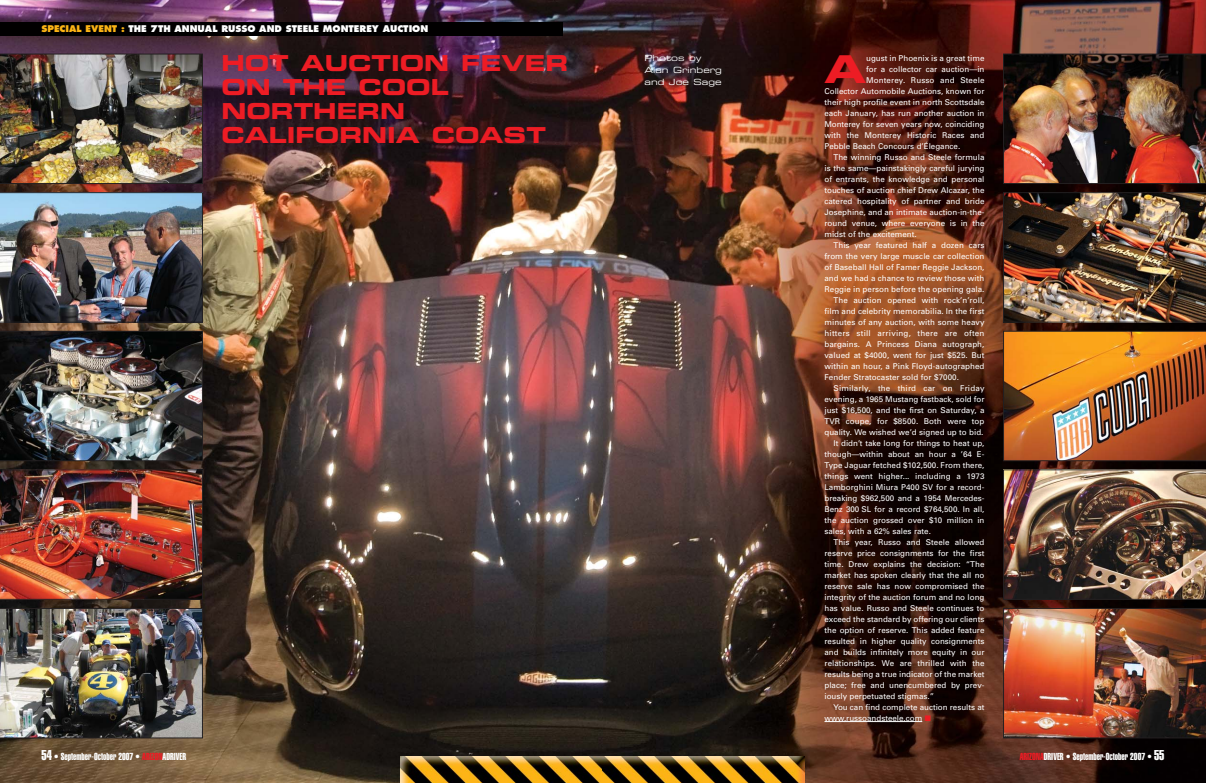
<style>
.page{position:relative;width:1206px;height:783px;background:#fff}
.page>*{position:absolute;margin:0;border:0;box-sizing:border-box;transform-origin:0 0}
.t1{font:38.3px "Eurostile Bold Extended Two";color:#ed1c24}
.t2{font:22px/24px "Eurostile Bold Extended Two";color:#ed1c24}
.t3{font:10px "Helvetica Extra Compressed";color:#fff}
.t4{font:800 9px "Futura";color:#fff}
.t5{font:8.5px/12px "Eurostile Extended Two";color:#fff}
.t6{font:8px "Univers";color:#fff}
.t7{font:8px "Univers";letter-spacing:.03em;color:#fff}
.t8{font:8px "Univers";letter-spacing:.02em;color:#fff}
.s1{color:#fcb415}
.s2{color:#ed1c24}
.s3{font-size:14px}
</style>
<div class="page">
<img style="left:0;top:0;width:603px;height:783px">
<img style="left:603px;top:0;width:603px;height:783px">
<div style="left:0;top:22px;width:562px;height:14px;background:#010000"></div>
<img style="left:0;top:54px;width:202px;height:130px">
<img style="left:0;top:193px;width:202px;height:129px">
<img style="left:0;top:331px;width:202px;height:130px">
<img style="left:0;top:470px;width:202px;height:129px">
<img style="left:0;top:608px;width:202px;height:130px">
<svg style="left:824px;top:721px;width:20px;height:1px"></svg>
<hr style="left:844px;top:721px;width:78px;height:1px;background:#fff">
<img style="left:1003px;top:54px;width:203px;height:130px">
<img style="left:1003px;top:193px;width:203px;height:129px">
<img style="left:1003px;top:331px;width:203px;height:130px">
<img style="left:1003px;top:470px;width:203px;height:129px">
<img style="left:1003px;top:608px;width:203px;height:130px">
<img style="left:400px;top:756px;width:405px;height:27px">
<p class="t4" style="left:42px;top:25px;width:388px"><span class="s1">SPECIAL EVENT :</span> THE 7TH ANNUAL RUSSO AND STEELE MONTEREY AUCTION</p>
<h2 class="t2" style="left:222px;top:53px;width:348px">HOT AUCTION FEVER<br>ON THE COOL<br>NORTHERN<br>CALIFORNIA COAST</h2>
<p class="t5" style="left:644px;top:53px;width:79px">Photos by<br>Alan Grinberg and Joe Sage</p>
<h1 class="t1" style="left:824px;top:55px;width:43px">A</h1>
<p class="t6" style="left:866px;top:55px;width:120px">ugust in Phoenix is a great time</p>
<p class="t6" style="left:866px;top:66px;width:120px">for a collector car auction—in</p>
<p class="t6" style="left:866px;top:77px;width:120px">Monterey. Russo and Steele</p>
<p class="t6" style="left:825px;top:88px;width:162px">Collector Automobile Auctions, known for</p>
<p class="t6" style="left:825px;top:99px;width:162px">their high profile event in north Scottsdale</p>
<p class="t6" style="left:825px;top:110px;width:161px">each January, has run another auction in</p>
<p class="t6" style="left:825px;top:121px;width:162px">Monterey for seven years now, coinciding</p>
<p class="t6" style="left:825px;top:132px;width:162px">with the Monterey Historic Races and</p>
<p class="t6" style="left:825px;top:143px;width:137px">Pebble Beach Concours d’Élegance.</p>
<p class="t6" style="left:834px;top:154px;width:153px">The winning Russo and Steele formula</p>
<p class="t6" style="left:825px;top:165px;width:162px">is the same—painstakingly careful jurying</p>
<p class="t6" style="left:825px;top:176px;width:162px">of entrants, the knowledge and personal</p>
<p class="t6" style="left:825px;top:187px;width:162px">touches of auction chief Drew Alcazar, the</p>
<p class="t6" style="left:825px;top:198px;width:162px">catered hospitality of partner and bride</p>
<p class="t6" style="left:825px;top:209px;width:161px">Josephine, and an intimate auction-in-the-</p>
<p class="t6" style="left:825px;top:220px;width:162px">round venue, where everyone is in the</p>
<p class="t6" style="left:825px;top:231px;width:94px">midst of the excitement.</p>
<p class="t6" style="left:834px;top:242px;width:152px">This year featured half a dozen cars</p>
<p class="t6" style="left:825px;top:253px;width:161px">from the very large muscle car collection</p>
<p class="t6" style="left:825px;top:264px;width:161px">of Baseball Hall of Famer Reggie Jackson,</p>
<p class="t6" style="left:825px;top:275px;width:161px">and we had a chance to review those with</p>
<p class="t6" style="left:825px;top:286px;width:161px">Reggie in person before the opening gala.</p>
<p class="t6" style="left:834px;top:297px;width:153px">The auction opened with rock’n’roll,</p>
<p class="t6" style="left:825px;top:308px;width:161px">film and celebrity memorabilia. In the first</p>
<p class="t6" style="left:825px;top:319px;width:161px">minutes of any auction, with some heavy</p>
<p class="t7" style="left:825px;top:330px;width:161px">hitters still arriving, there are often</p>
<p class="t6" style="left:825px;top:341px;width:162px">bargains. A Princess Diana autograph,</p>
<p class="t6" style="left:825px;top:352px;width:161px">valued at $4000, went for just $525. But</p>
<p class="t6" style="left:825px;top:363px;width:161px">within an hour, a Pink Floyd-autographed</p>
<p class="t6" style="left:825px;top:374px;width:136px">Fender Stratocaster sold for $7000.</p>
<p class="t8" style="left:834px;top:385px;width:153px">Similarly, the third car on Friday</p>
<p class="t6" style="left:825px;top:396px;width:162px">evening, a 1965 Mustang fastback, sold for</p>
<p class="t6" style="left:825px;top:407px;width:162px">just $16,500, and the first on Saturday, a</p>
<p class="t6" style="left:825px;top:418px;width:161px">TVR coupe, for $8500. Both were top</p>
<p class="t6" style="left:825px;top:429px;width:161px">quality. We wished we’d signed up to bid.</p>
<p class="t6" style="left:834px;top:440px;width:152px">It didn’t take long for things to heat up,</p>
<p class="t6" style="left:825px;top:451px;width:161px">though—within about an hour a ’64 E-</p>
<p class="t6" style="left:825px;top:462px;width:162px">Type Jaguar fetched $102,500. From there,</p>
<p class="t6" style="left:825px;top:473px;width:162px">things went higher... including a 1973</p>
<p class="t6" style="left:825px;top:484px;width:162px">Lamborghini Miura P400 SV for a record-</p>
<p class="t6" style="left:825px;top:495px;width:162px">breaking $962,500 and a 1954 Mercedes-</p>
<p class="t6" style="left:825px;top:506px;width:162px">Benz 300 SL for a record $764,500. In all,</p>
<p class="t6" style="left:825px;top:517px;width:162px">the auction grossed over $10 million in</p>
<p class="t6" style="left:825px;top:528px;width:108px">sales, with a 62% sales rate.</p>
<p class="t6" style="left:834px;top:539px;width:153px">This year, Russo and Steele allowed</p>
<p class="t6" style="left:825px;top:550px;width:162px">reserve price consignments for the first</p>
<p class="t6" style="left:825px;top:561px;width:162px">time. Drew explains the decision: “The</p>
<p class="t6" style="left:825px;top:572px;width:162px">market has spoken clearly that the all no</p>
<p class="t6" style="left:825px;top:583px;width:162px">reserve sale has now compromised the</p>
<p class="t6" style="left:825px;top:594px;width:161px">integrity of the auction forum and no long</p>
<p class="t6" style="left:825px;top:605px;width:162px">has value. Russo and Steele continues to</p>
<p class="t6" style="left:825px;top:616px;width:162px">exceed the standard by offering our clients</p>
<p class="t6" style="left:825px;top:627px;width:162px">the option of reserve. This added feature</p>
<p class="t6" style="left:825px;top:638px;width:162px">resulted in higher quality consignments</p>
<p class="t6" style="left:825px;top:649px;width:161px">and builds infinitely more equity in our</p>
<p class="t6" style="left:825px;top:660px;width:161px">relationships. We are thrilled with the</p>
<p class="t6" style="left:825px;top:671px;width:162px">results being a true indicator of the market</p>
<p class="t6" style="left:825px;top:682px;width:162px">place; free and unencumbered by prev-</p>
<p class="t6" style="left:825px;top:693px;width:111px">iously perpetuated stigmas.”</p>
<p class="t6" style="left:834px;top:704px;width:153px">You can find complete auction results at</p>
<p class="t6" style="left:825px;top:715px;width:108px">www.russoandsteele.com <span class="s2">■</span></p>
<p class="t3" style="left:42px;top:753px;width:146px"><span class="s3">54</span> • September-October 2007 • <span class="s2">ARIZON</span>ADRIVER</p>
<p class="t3" style="left:1020px;top:753px;width:146px"><span class="s2">ARIZONA</span>DRIVER • September-October 2007 • <span class="s3">55</span></p>
</div>
